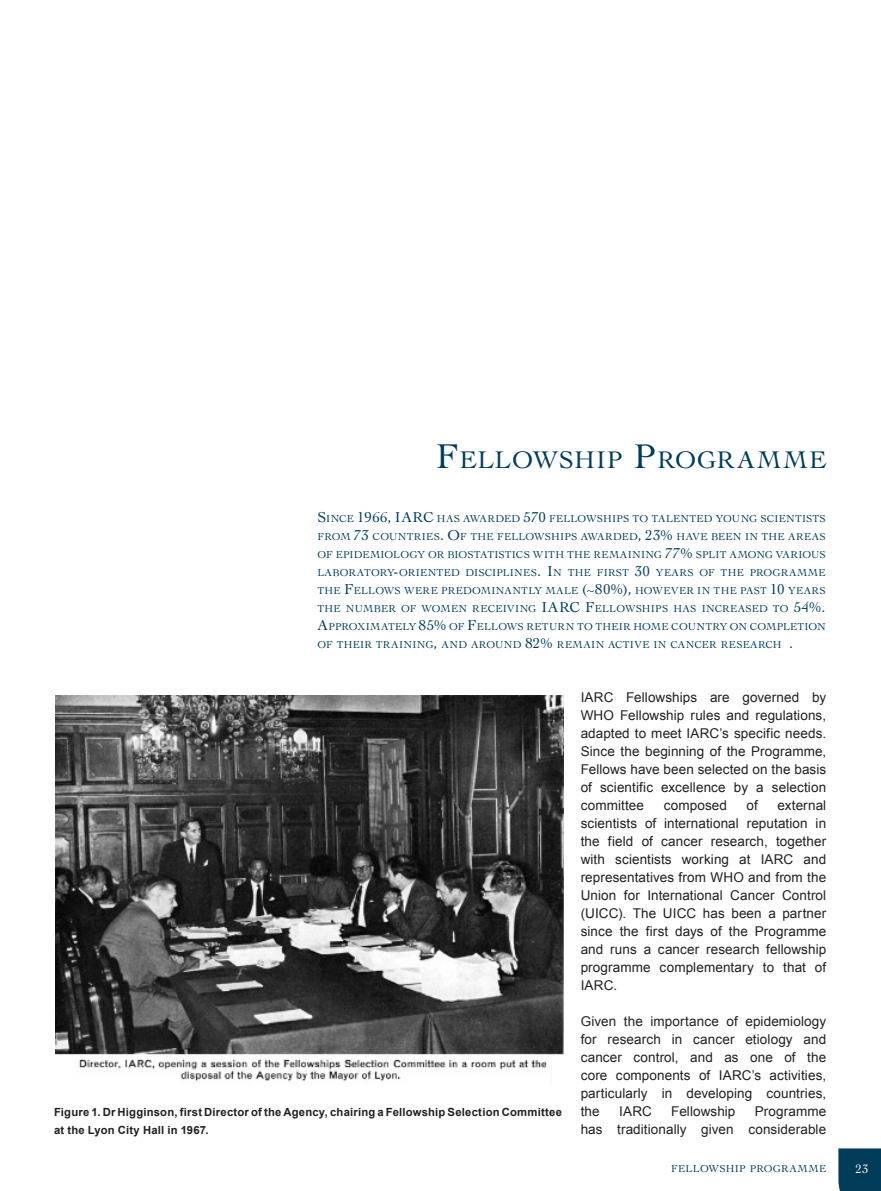
<style>
.page{position:relative;width:881px;height:1191px;background:#fff}
.page>*{position:absolute;margin:0;border:0;box-sizing:border-box;transform-origin:0 0}
.t1{font:25.2px "Cochin";letter-spacing:.03em;color:#003b57}
.t2{font:13.5px/18px "Arial";letter-spacing:.005em;color:#231f20;text-align:justify}
.t3{font:12.75px "Cochin";color:#fff}
.t4{font:700 11.25px/18px "Arial";letter-spacing:.02em;color:#231f20}
.t5{font:10.5px/18px "Cochin";letter-spacing:.025em;color:#003b57;text-align:justify}
.s1{font-size:36px}
.s2{font-size:15px}
</style>
<div class="page">
<div style="left:838px;top:1148px;width:42px;height:43px;background:#003b57"></div>
<img style="left:56px;top:695px;width:507px;height:387px">
<p class="t1" style="left:435px;top:443px;width:392px"><span class="s1">F</span>ELLOWSHIP <span class="s1">P</span>ROGRAMME</p>
<p class="t5" style="left:317px;top:509px;width:509px"><span class="s2">S</span>INCE <span class="s2">1966, IARC</span> HAS AWARDED <span class="s2">570</span> FELLOWSHIPS TO TALENTED YOUNG SCIENTISTS FROM <span class="s2">73</span> COUNTRIES<span class="s2">. O</span>F THE FELLOWSHIPS AWARDED<span class="s2">, 23%</span> HAVE BEEN IN THE AREAS OF EPIDEMIOLOGY OR BIOSTATISTICS WITH THE REMAINING <span class="s2">77%</span> SPLIT AMONG VARIOUS LABORATORY<span class="s2">-</span>ORIENTED DISCIPLINES<span class="s2">. I</span>N THE FIRST <span class="s2">30</span> YEARS OF THE PROGRAMME THE <span class="s2">F</span>ELLOWS WERE PREDOMINANTLY MALE <span class="s2">(~80%),</span> HOWEVER IN THE PAST <span class="s2">10</span> YEARS THE NUMBER OF WOMEN RECEIVING <span class="s2">IARC F</span>ELLOWSHIPS HAS INCREASED TO <span class="s2">54%.<br>A</span>PPROXIMATELY <span class="s2">85%</span> OF <span class="s2">F</span>ELLOWS RETURN TO THEIR HOME COUNTRY ON COMPLETION OF THEIR TRAINING<span class="s2">,</span> AND AROUND <span class="s2">82%</span> REMAIN ACTIVE IN CANCER RESEARCH <span class="s2">.</span></p>
<p class="t4" style="left:54px;top:1103px;width:509px">Figure 1. Dr Higginson, first Director of the Agency, chairing a Fellowship Selection Committee at the Lyon City Hall in 1967.</p>
<p class="t2" style="left:580px;top:688px;width:247px">IARC Fellowships are governed by WHO Fellowship rules and regulations, adapted to meet IARC’s specific needs.<br>Since the beginning of the Programme, Fellows have been selected on the basis of scientific excellence by a selection committee</p>
<p class="t2" style="left:663px;top:796px;width:65px">composed</p>
<p class="t2" style="left:746px;top:796px;width:13px">of</p>
<p class="t2" style="left:580px;top:796px;width:247px;text-indent:197px">external scientists of international reputation in the field of cancer research, together with scientists working at IARC and representatives from WHO and from the Union for International Cancer Control (UICC). The UICC has been a partner since the first days of the Programme and runs a cancer research fellowship programme complementary to that of IARC.</p>
<p class="t2" style="left:580px;top:1012px;width:247px">Given the importance of epidemiology for research in cancer etiology and cancer control, and as one of the core components of IARC’s activities, particularly in developing countries, the</p>
<p class="t2" style="left:619px;top:1102px;width:34px">IARC</p>
<p class="t2" style="left:671px;top:1102px;width:66px">Fellowship</p>
<p class="t2" style="left:580px;top:1102px;width:247px;text-align:right">Programme<br>has traditionally given considerable</p>
<p class="t5" style="left:671px;top:1159px;width:156px">FELLOWSHIP PROGRAMME</p>
<p class="t3" style="left:855px;top:1160px;width:15px">23</p>
</div>
